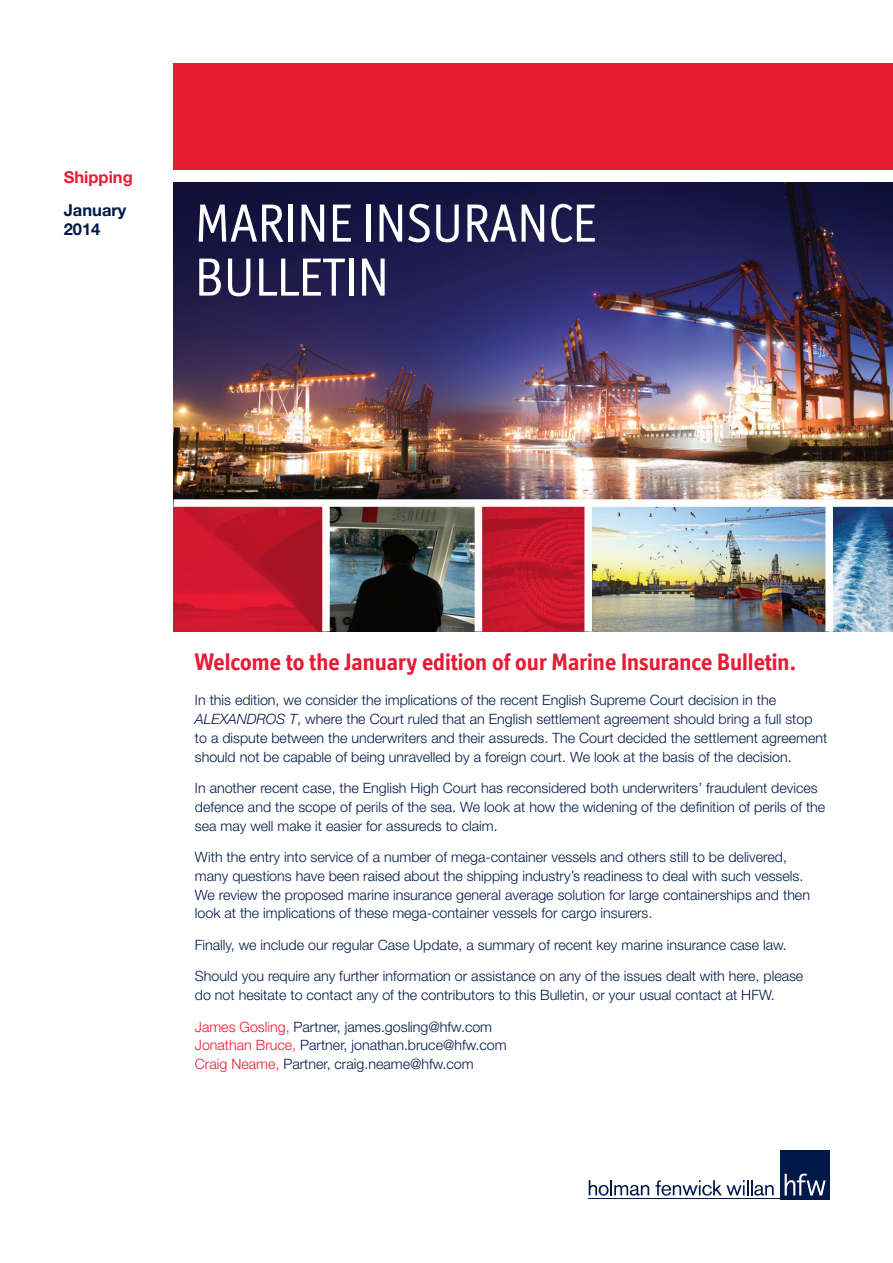
<style>
.page{position:relative;width:893px;height:1263px;background:#fff}
.page>*{position:absolute;margin:0;border:0;box-sizing:border-box;transform-origin:0 0}
.t1{font:54px/54px "Officina Display ITC";color:#fff}
.t2{font:700 24px "Officina Display ITC Std";color:#e71c34}
.t3{font:700 16.5px/19.8px "Helvetica Neue";color:#001948}
.t4{font:700 16.5px "Helvetica Neue";color:#e71c34}
.t5{font:300 14.25px/18.8px "Helvetica Neue";color:#001948}
.s1{font-style:italic}
.s2{color:#e71c34}
</style>
<div class="page">
<div style="left:780px;top:1150px;width:49px;height:49px;background:#001948"></div>
<svg style="left:589px;top:1180px;width:60px;height:16px"></svg>
<svg style="left:655px;top:1180px;width:119px;height:16px"></svg>
<svg style="left:785px;top:1174px;width:41px;height:21px"></svg>
<hr style="left:588px;top:1198px;width:241px;height:1px;background:#001948">
<div style="left:174px;top:64px;width:719px;height:106px;background:#e71c34"></div>
<img style="left:174px;top:183px;width:719px;height:316px">
<svg style="left:174px;top:507px;width:148px;height:124px"></svg>
<img style="left:330px;top:507px;width:145px;height:124px">
<svg style="left:482px;top:507px;width:102px;height:124px"></svg>
<img style="left:592px;top:507px;width:233px;height:124px">
<svg style="left:833px;top:507px;width:60px;height:124px"></svg>
<p class="t4" style="left:64px;top:167px;width:71px">Shipping</p>
<p class="t3" style="left:64px;top:199px;width:64px">January<br>2014</p>
<h1 class="t1" style="left:195px;top:195px;width:403px">MARINE INSURANCE<br>BULLETIN</h1>
<h2 class="t2" style="left:195px;top:647px;width:603px">Welcome to the January edition of our Marine Insurance Bulletin.</h2>
<p class="t5" style="left:195px;top:691px;width:634px">In this edition, we consider the implications of the recent English Supreme Court decision in the <span class="s1">ALEXANDROS T</span>, where the Court ruled that an English settlement agreement should bring a full stop to a dispute between the underwriters and their assureds. The Court decided the settlement agreement should not be capable of being unravelled by a foreign court. We look at the basis of the decision.</p>
<p class="t5" style="left:195px;top:778px;width:632px">In another recent case, the English High Court has reconsidered both underwriters’ fraudulent devices defence and the scope of perils of the sea. We look at how the widening of the definition of perils of the sea may well make it easier for assureds to claim.</p>
<p class="t5" style="left:195px;top:847px;width:617px">With the entry into service of a number of mega-container vessels and others still to be delivered, many questions have been raised about the shipping industry’s readiness to deal with such vessels.<br>We review the proposed marine insurance general average solution for large containerships and then look at the implications of these mega-container vessels for cargo insurers.</p>
<p class="t5" style="left:195px;top:935px;width:593px">Finally, we include our regular Case Update, a summary of recent key marine insurance case law.</p>
<p class="t5" style="left:195px;top:967px;width:610px">Should you require any further information or assistance on any of the issues dealt with here, please do not hesitate to contact any of the contributors to this Bulletin, or your usual contact at HFW.</p>
<p class="t5" style="left:195px;top:1017px;width:313px"><span class="s2">James Gosling,</span> Partner, james.gosling@hfw.com<br><span class="s2">Jonathan Bruce,</span> Partner, jonathan.bruce@hfw.com<br><span class="s2">Craig Neame,</span> Partner, craig.neame@hfw.com</p>
</div>
